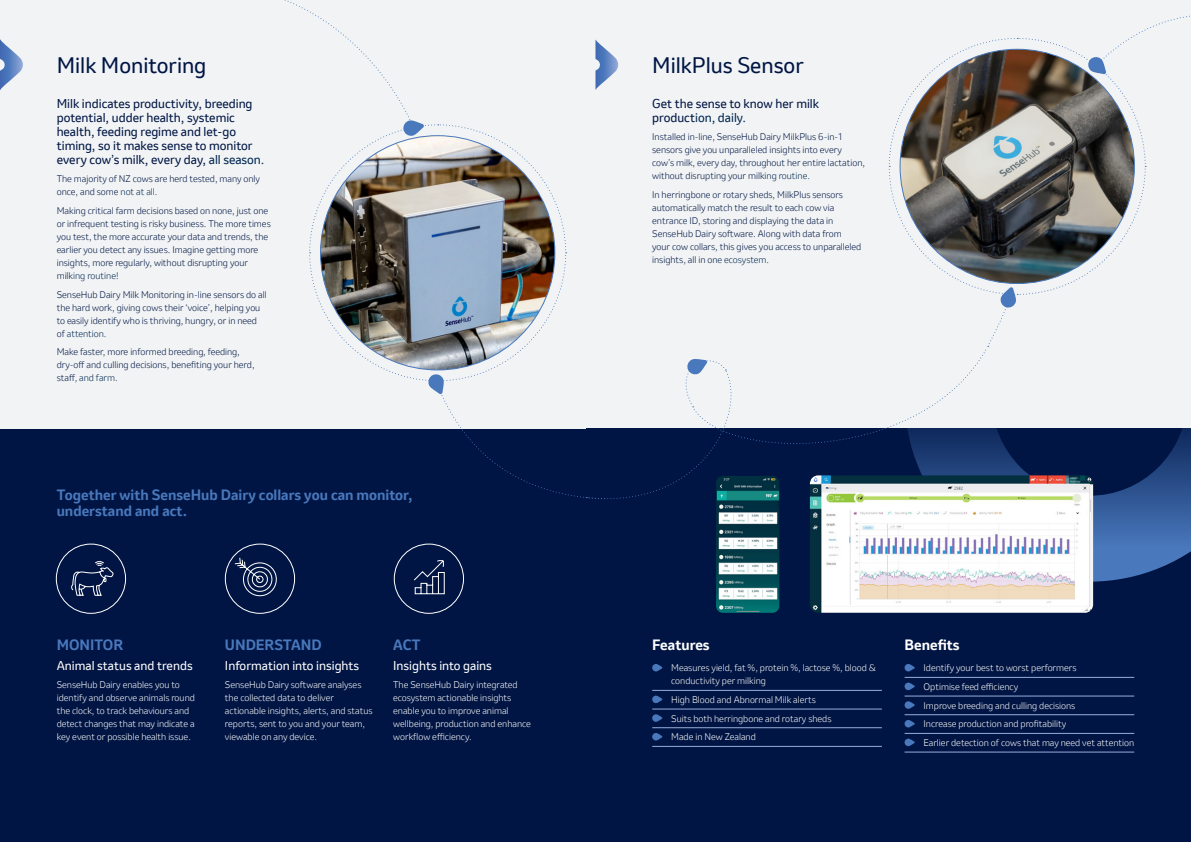
<style>
.page{position:relative;width:1191px;height:842px;background:#fff}
.page>*{position:absolute;margin:0;border:0;box-sizing:border-box;transform-origin:0 0}
.t1{font:21px "Invention";color:#001544}
.t2{font:700 14px/16px "Invention";color:#4978bc}
.t3{font:700 14px "Invention";color:#fff}
.t4{font:12px/14px "Invention";color:#001544}
.t5{font:12px "Invention";color:#fff}
.t6{font:300 9px/13px "Invention";color:#001544}
.t7{font:300 9px/13px "Invention";color:#fff}
.s1{color:#002752}
</style>
<div class="page">
<div style="left:0;top:429px;width:604px;height:413px;background:#001544"></div>
<div style="left:0;top:0;width:604px;height:429px;background:#f1f3f4"></div>
<div style="left:587px;top:429px;width:604px;height:413px;background:#001544"></div>
<svg style="left:1093px;top:509px;width:98px;height:73px;background:#3962a2"></svg>
<svg style="left:71px;top:561px;width:43px;height:35px"></svg>
<div style="left:56px;top:544px;width:70px;height:70px;border:1px solid #fff;border-radius:50%"></div>
<svg style="left:234px;top:557px;width:43px;height:40px"></svg>
<div style="left:225px;top:544px;width:70px;height:70px;border:1px solid #fff;border-radius:50%"></div>
<svg style="left:414px;top:560px;width:31px;height:34px"></svg>
<div style="left:394px;top:544px;width:70px;height:70px;border:1px solid #fff;border-radius:50%"></div>
<img style="left:716px;top:509px;width:63px;height:104px">
<img style="left:810px;top:509px;width:283px;height:104px">
<svg style="left:284px;top:0;width:907px;height:509px"></svg>
<svg style="left:0;top:39px;width:23px;height:51px"></svg>
<hr style="left:652px;top:690px;width:230px;height:1px;background:#97adda">
<hr style="left:652px;top:709px;width:230px;height:1px;background:#97adda">
<hr style="left:652px;top:727px;width:230px;height:1px;background:#97adda">
<hr style="left:652px;top:746px;width:230px;height:1px;background:#97adda">
<svg style="left:652px;top:664px;width:10px;height:7px"></svg>
<svg style="left:652px;top:696px;width:10px;height:7px"></svg>
<svg style="left:652px;top:714px;width:10px;height:8px"></svg>
<svg style="left:652px;top:733px;width:10px;height:7px"></svg>
<hr style="left:904px;top:677px;width:230px;height:1px;background:#97adda">
<hr style="left:904px;top:696px;width:230px;height:1px;background:#97adda">
<hr style="left:904px;top:714px;width:230px;height:1px;background:#97adda">
<hr style="left:904px;top:733px;width:230px;height:1px;background:#97adda">
<hr style="left:904px;top:752px;width:230px;height:1px;background:#97adda">
<svg style="left:904px;top:664px;width:10px;height:7px"></svg>
<svg style="left:904px;top:683px;width:10px;height:7px"></svg>
<svg style="left:904px;top:701px;width:10px;height:8px"></svg>
<svg style="left:904px;top:720px;width:10px;height:7px"></svg>
<svg style="left:904px;top:739px;width:10px;height:7px"></svg>
<h1 class="t1" style="left:57px;top:50px;width:151px">Milk Monitoring</h1>
<h3 class="t4" style="left:57px;top:96px;width:209px">Milk indicates productivity, breeding potential, udder health, systemic health, feeding regime and let-go timing, so it makes sense to monitor every cow’s milk, every day, <span class="s1">all season.</span></h3>
<p class="t6" style="left:57px;top:173px;width:205px">The majority of NZ cows are herd tested, many only once, and some <span class="s1">not at all.</span></p>
<p class="t6" style="left:57px;top:204px;width:216px">Making critical farm decisions based on none, just one or infrequent testing is risky business. The more times you test, the more accurate your data and trends, the earlier you detect any issues. Imagine getting more insights, more regularly, without disrupting your milk<span class="s1">ing routine!</span></p>
<p class="t6" style="left:57px;top:288px;width:211px">SenseHub Dairy Milk Monitoring in-line sensors do all the hard work, giving cows their ‘voice’, helping you to easily identify who is thriving, hungry, or in need of <span class="s1">attention.</span></p>
<p class="t6" style="left:57px;top:346px;width:199px">Make faster, more informed breeding, feeding, dry-off and culling decisions, benefiting your herd, staff<span class="s1">, and farm.</span></p>
<h2 class="t2" style="left:57px;top:487px;width:357px">Together with SenseHub Dairy collars you can monitor, understand and act.</h2>
<h2 class="t2" style="left:57px;top:637px;width:68px">MONITOR</h2>
<h3 class="t5" style="left:57px;top:657px;width:137px">Animal status and trends</h3>
<p class="t7" style="left:57px;top:678px;width:140px">SenseHub Dairy enables you to identify and observe animals round the clock, to track behaviours and detect changes that may indicate a key event or possible health issue.</p>
<h2 class="t2" style="left:225px;top:637px;width:98px">UNDERSTAND</h2>
<h3 class="t5" style="left:225px;top:657px;width:136px">Information into insights</h3>
<p class="t7" style="left:225px;top:678px;width:149px">SenseHub Dairy software analyses the collected data to deliver actionable insights, alerts, and status reports, sent to you and your team, viewable on any device.</p>
<h2 class="t2" style="left:393px;top:637px;width:29px">ACT</h2>
<h3 class="t5" style="left:393px;top:657px;width:100px">Insights into gains</h3>
<p class="t7" style="left:393px;top:678px;width:139px">The SenseHub Dairy integrated ecosystem actionable insights enable you to improve animal wellbeing, production and enhance workflow efficiency.</p>
<h1 class="t1" style="left:652px;top:50px;width:153px">MilkPlus Sensor</h1>
<h3 class="t4" style="left:652px;top:96px;width:168px">Get the sense to know her milk product<span class="s1">ion, daily.</span></h3>
<p class="t6" style="left:652px;top:131px;width:214px">Installed in-line, SenseHub Dairy MilkPlus 6-in-1 sensors give you unparalleled insights into every cow’s milk, every day, throughout her entire lactation, without disrupting your milk<span class="s1">ing routine.</span></p>
<p class="t6" style="left:652px;top:188px;width:211px">In herringbone or rotary sheds, MilkPlus sensors automatically match the result to each cow via entrance ID, storing and displaying the data in SenseHub Dairy software. Along with data from your cow collars, this gives you access to unparalleled insights, all in on<span class="s1">e ecosystem.</span></p>
<h2 class="t3" style="left:652px;top:635px;width:59px">Features</h2>
<p class="t7" style="left:671px;top:661px;width:206px">Measures yield, fat %, protein %, lactose %, blood &amp; conductivity per milking</p>
<p class="t7" style="left:671px;top:690px;width:162px;line-height:18.7px">High Blood and Abnormal Milk alerts<br>Suits both herringbone and rotary sheds<br>Made in New Zealand</p>
<h2 class="t3" style="left:904px;top:635px;width:56px">Benefits</h2>
<p class="t7" style="left:923px;top:659px;width:212px;line-height:18.7px">Identify your best to worst performers<br>Optimise feed efficiency<br>Improve breeding and culling decisions<br>Increase production and profitability<br>Earlier detection of cows that may need vet attention</p>
</div>
